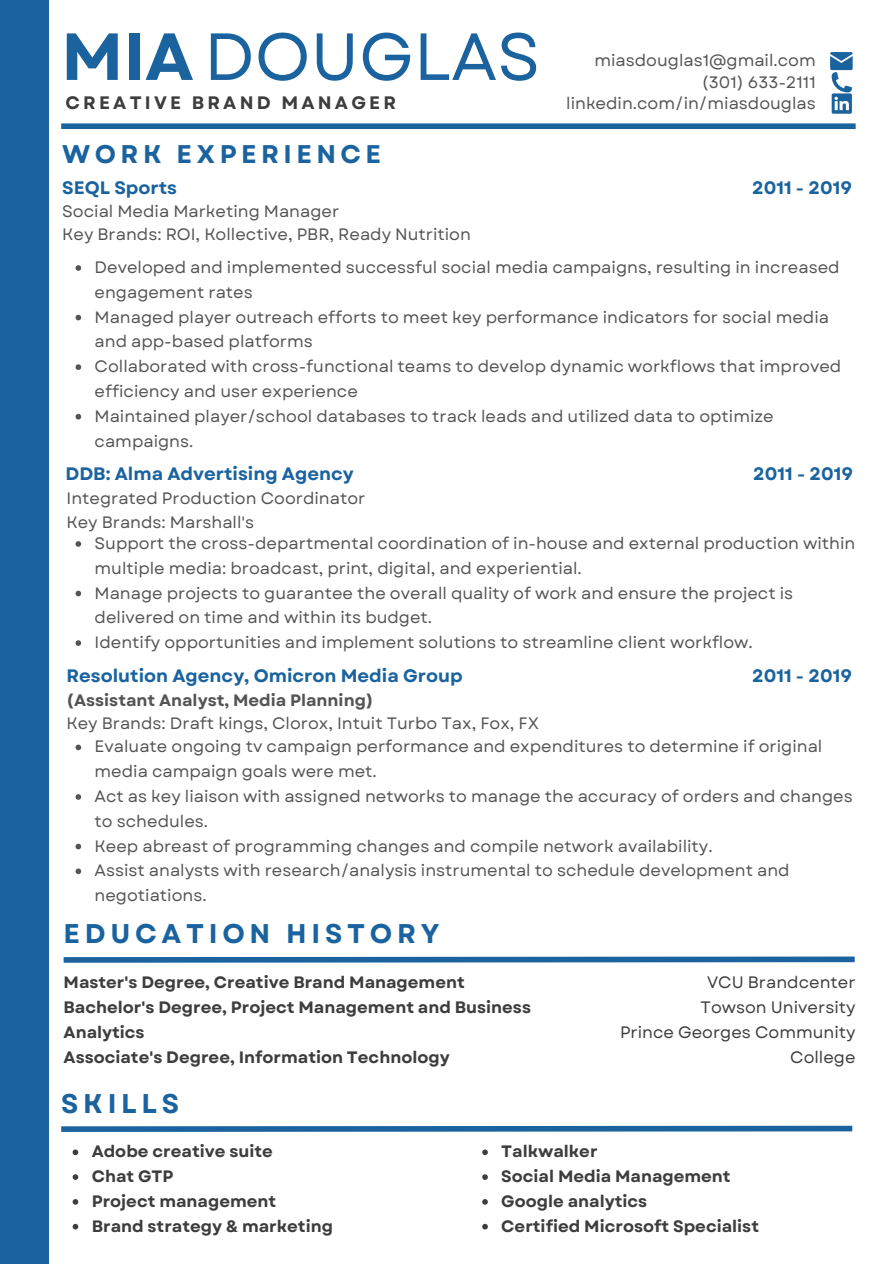
<style>
.page{position:relative;width:894px;height:1264px;background:#fff}
.page>*{position:absolute;margin:0;border:0;box-sizing:border-box;transform-origin:0 0}
.t1{font:66.45px "Garet";color:#1a639f}
.t2{font:700 27px "Garet";letter-spacing:.175em;color:#1a639f}
.t3{font:700 25.5px "Garet";letter-spacing:.175em;color:#1a639f}
.t4{font:700 18px "Garet";color:#1a639f}
.t5{font:700 18px "Garet";letter-spacing:.18em;color:#3d3d3d}
.t6{font:16.5px/24.8px "Garet";color:#545454}
.t7{font:700 16.5px/24.8px "Garet";color:#3d3d3d}
.t8{font:16.5px/24.8px "Garet";color:#3d3d3d;text-align:right}
.t9{font:700 16.5px "Garet";color:#545454}
.s1{font-weight:700}
</style>
<div class="page">
<div style="left:0;top:0;width:49px;height:1263px;background:#1a639f"></div>
<div style="left:61px;top:123px;width:794px;height:6px;background:#1a639f"></div>
<svg style="left:63px;top:956px;width:792px;height:7px;background:#4681b1"></svg>
<svg style="left:61px;top:1125px;width:792px;height:7px;background:#4681b1"></svg>
<svg style="left:75px;top:265px;width:6px;height:6px"></svg>
<svg style="left:75px;top:315px;width:6px;height:5px"></svg>
<svg style="left:75px;top:364px;width:6px;height:6px"></svg>
<svg style="left:75px;top:414px;width:6px;height:5px"></svg>
<svg style="left:73px;top:1149px;width:5px;height:6px"></svg>
<svg style="left:73px;top:1174px;width:5px;height:5px"></svg>
<svg style="left:73px;top:1199px;width:5px;height:5px"></svg>
<svg style="left:73px;top:1223px;width:5px;height:6px"></svg>
<svg style="left:482px;top:1149px;width:5px;height:6px"></svg>
<svg style="left:482px;top:1174px;width:5px;height:5px"></svg>
<svg style="left:482px;top:1199px;width:5px;height:5px"></svg>
<svg style="left:482px;top:1223px;width:5px;height:6px"></svg>
<svg style="left:75px;top:541px;width:6px;height:6px"></svg>
<svg style="left:75px;top:590px;width:6px;height:6px"></svg>
<svg style="left:75px;top:640px;width:6px;height:6px"></svg>
<svg style="left:75px;top:744px;width:6px;height:6px"></svg>
<svg style="left:75px;top:794px;width:6px;height:5px"></svg>
<svg style="left:75px;top:843px;width:6px;height:6px"></svg>
<svg style="left:75px;top:868px;width:6px;height:6px"></svg>
<svg style="left:830px;top:52px;width:22px;height:62px"></svg>
<h1 class="t1" style="left:61px;top:9px;width:480px"><span class="s1">MIA</span> DOUGLAS</h1>
<p class="t5" style="left:65px;top:90px;width:332px">CREATIVE BRAND MANAGER</p>
<h3 class="t3" style="left:62px;top:136px;width:320px">WORK EXPERIENCE</h3>
<p class="t6" style="left:594px;top:48px;width:223px">miasdouglas1@gmail.com</p>
<p class="t6" style="left:566px;top:91px;width:251px">linkedin.com/in/miasdouglas</p>
<p class="t6" style="left:701px;top:70px;width:115px">(301) 633-2111</p>
<p class="t4" style="left:62px;top:174px;width:116px">SEQL Sports</p>
<p class="t4" style="left:751px;top:174px;width:101px">2011 - 2019</p>
<p class="t6" style="left:62px;top:199px;width:410px;line-height:23.7px">Social Media Marketing Manager<br>Key Brands: ROI, Kollective, PBR, Ready Nutrition</p>
<p class="t6" style="left:95px;top:255px;width:748px">Developed and implemented successful social media campaigns, resulting in increased engagement rates<br>Managed player outreach efforts to meet key performance indicators for social media and app-based platforms<br>Collaborated with cross-functional teams to develop dynamic workflows that improved efficiency and user experience<br>Maintained player/school databases to track leads and utilized data to optimize campaigns.</p>
<p class="t4" style="left:65px;top:460px;width:290px">DDB: Alma Advertising Agency</p>
<p class="t4" style="left:753px;top:460px;width:101px">2011 - 2019</p>
<p class="t6" style="left:66px;top:487px;width:300px;line-height:23.7px">Integrated Production Coordinator<br>Key Brands: Marshall's</p>
<p class="t6" style="left:95px;top:531px;width:762px">Support the cross-departmental coordination of in-house and external production within multiple media: broadcast, print, digital, and experiential.<br>Manage projects to guarantee the overall quality of work and ensure the project is delivered on time and within its budget.<br>Identify opportunities and implement solutions to streamline client workflow.</p>
<p class="t4" style="left:66px;top:662px;width:397px">Resolution Agency, Omicron Media Group</p>
<p class="t4" style="left:751px;top:662px;width:101px">2011 - 2019</p>
<p class="t9" style="left:66px;top:688px;width:308px">(Assistant Analyst, Media Planning)</p>
<p class="t6" style="left:66px;top:711px;width:474px">Key Brands: Draft kings, Clorox, Intuit Turbo Tax, Fox, FX</p>
<p class="t6" style="left:95px;top:734px;width:759px">Evaluate ongoing tv campaign performance and expenditures to determine if original media campaign goals were met.<br>Act as key liaison with assigned networks to manage the accuracy of orders and changes to schedules.<br>Keep abreast of programming changes and compile network availability.<br>Assist analysts with research/analysis instrumental to schedule development and negotiations.</p>
<h2 class="t2" style="left:64px;top:914px;width:377px">EDUCATION HISTORY</h2>
<p class="t7" style="left:64px;top:970px;width:469px">Master's Degree, Creative Brand Management Bachelor's Degree, Project Management and Business Analytics<br>Associate's Degree, Information Technology</p>
<h2 class="t2" style="left:61px;top:1083px;width:119px">SKILLS</h2>
<p class="t7" style="left:92px;top:1139px;width:243px">Adobe creative suite<br>Chat GTP<br>Project management<br>Brand strategy &amp; marketing</p>
<p class="t7" style="left:501px;top:1139px;width:259px">Talkwalker<br>Social Media Management<br>Google analytics<br>Certified Microsoft Specialist</p>
<p class="t8" style="left:620px;top:970px;width:237px">VCU Brandcenter<br>Towson University<br>Prince Georges Community<br>College</p>
</div>
